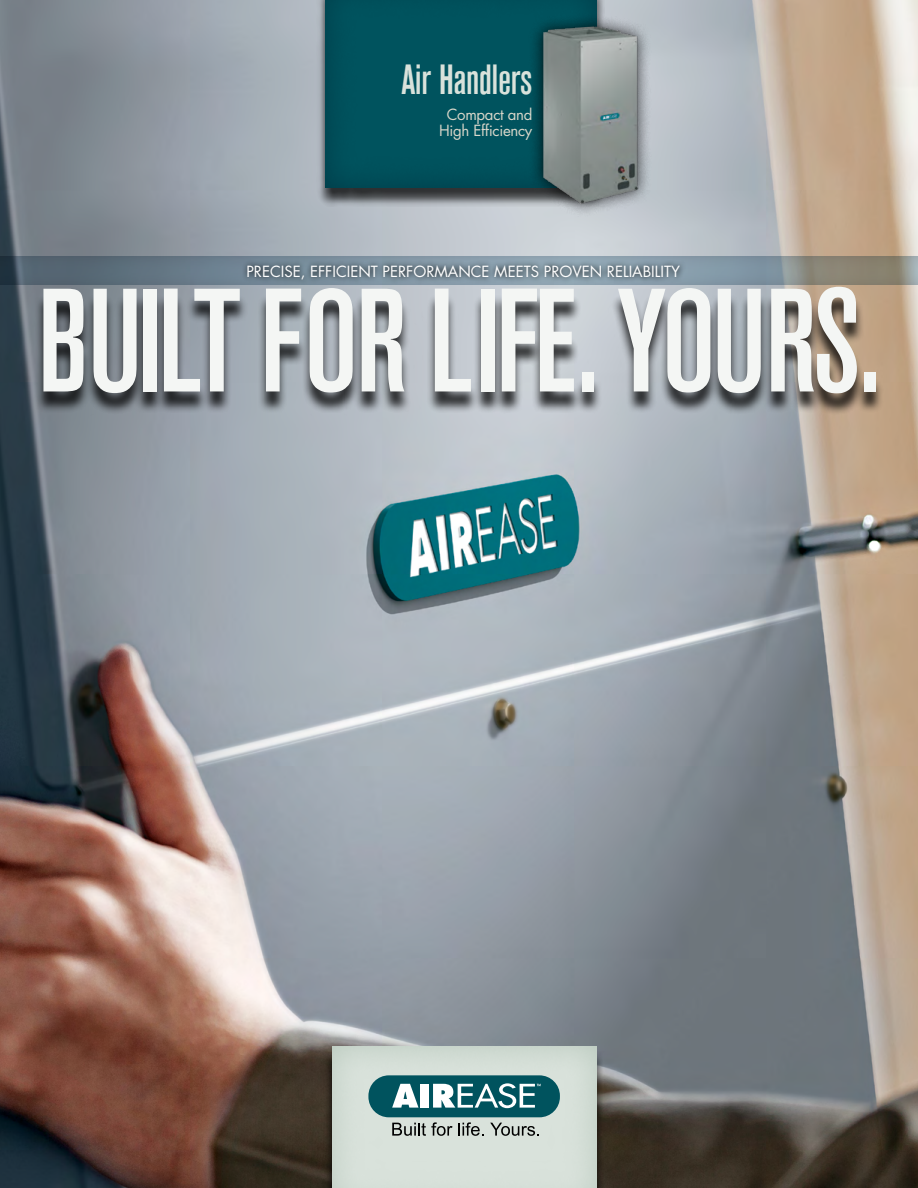
<style>
.page{position:relative;width:918px;height:1188px;background:#fff}
.page>*{position:absolute;margin:0;border:0;box-sizing:border-box;transform-origin:0 0}
.t1{font:500 condensed 145.5px "Akzidenz Grotesk BE";letter-spacing:-.03em;color:#f4f6f4}
.t2{font:500 condensed 42px "Akzidenz Grotesk BE";letter-spacing:-.01em;color:#d9e2db}
.t3{font:15px "Futura Std";color:#fff}
.t4{font:15px/16.5px "Futura Std";letter-spacing:-.02em;color:#d9d7ca;text-align:center}
</style>
<div class="page">
<img style="left:0;top:0;width:918px;height:1188px">
<div style="left:316px;top:0;width:289px;height:207px;background:#000;opacity:.75"></div>
<div style="left:311px;top:0;width:298px;height:188px;background:#00535e"></div>
<svg style="left:0;top:247px;width:918px;height:39px;background:#889197"></svg>
<svg style="left:242px;top:260px;width:444px;height:25px;background:#738692"></svg>
<div style="left:35px;top:292px;width:849px;height:124px;background:#000;opacity:.75"></div>
<svg style="left:317px;top:1035px;width:293px;height:153px;background:#bdc4be"></svg>
<div style="left:368px;top:1075px;width:192px;height:42px;background:#00535e;border-radius:20px"></div>
<svg style="left:392px;top:1084px;width:27px;height:24px"></svg>
<div style="left:420px;top:1084px;width:9px;height:24px;background:#fff"></div>
<svg style="left:392px;top:1122px;width:92px;height:14px"></svg>
<svg style="left:490px;top:1123px;width:49px;height:13px"></svg>
<svg style="left:433px;top:1083px;width:108px;height:25px"></svg>
<div style="left:527px;top:12px;width:125px;height:206px;background:#000;opacity:.75"></div>
<img style="left:541px;top:26px;width:99px;height:181px">
<h2 class="t2" style="left:401px;top:57px;width:133px">Air Handlers</h2>
<p class="t4" style="left:439px;top:106px;width:95px">Compact and<br>High Efficiency</p>
<p class="t3" style="left:246px;top:262px;width:435px">PRECISE, EFFICIENT PERFORMANCE MEETS PROVEN RELIABILITY</p>
<h1 class="t1" style="left:37px;top:261px;width:845px">BUILT FOR LIFE. YOURS.</h1>
</div>
